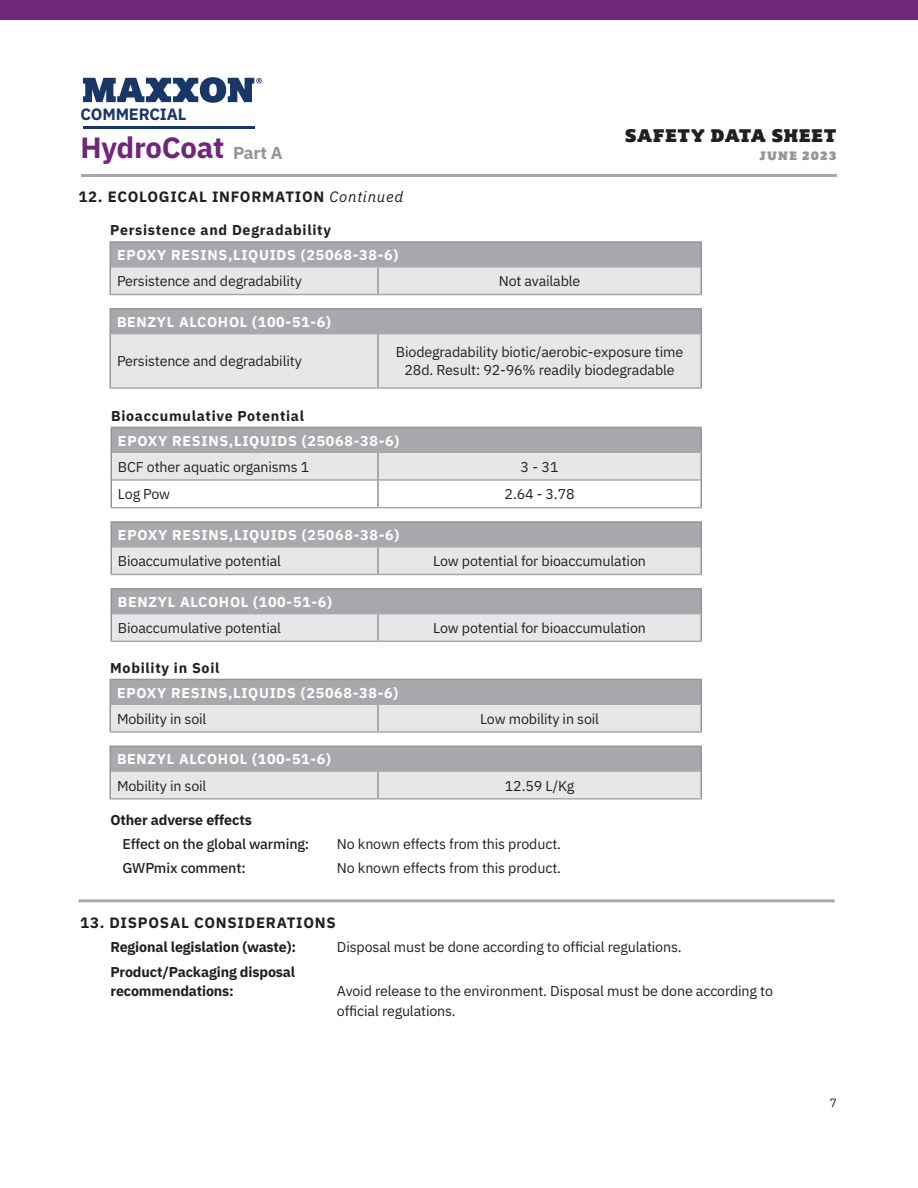
<style>
.page{position:relative;width:918px;height:1188px;background:#fff}
.page>*{position:absolute;margin:0;border:0;box-sizing:border-box;transform-origin:0 0}
.t1{font:700 29.25px "IBM Plex Sans";letter-spacing:-.01em;color:#6f2778}
.t2{font:18px "Plume Ad";letter-spacing:.045em;color:#231f20}
.t3{font:700 17.25px "IBM Plex Sans";color:#939598}
.t4{font:700 16.35px "IBM Plex Sans";letter-spacing:-.01em;color:#183666}
.t5{font:700 15px "IBM Plex Sans";letter-spacing:.05em;color:#231f20}
.Body_Text_9_5_13pt{font:14.25px/18px "IBM Plex Sans";letter-spacing:-.01em;color:#231f20;text-align:center}
.Body_All_Caps_Bold_T{font:700 14.25px "IBM Plex Sans";letter-spacing:.05em;color:#fff}
.Body_Text_Table__9_5{font:14.25px "IBM Plex Sans";letter-spacing:-.01em;color:#231f20}
.Body_Text_9_5_13pt-2{font:700 14.25px/19.5px "IBM Plex Sans";letter-spacing:-.01em;color:#231f20}
.Body_All_Caps_Bold_T-2{font:700 14.25px "IBM Plex Sans";letter-spacing:.05em;color:#231f20}
.Body_Text_9_5_13pt-3{font:500 14.25px "IBM Plex Sans";letter-spacing:-.01em;color:#231f20}
.t6{font:12px "Plume Ad";letter-spacing:.095em;color:#939598}
.t7{font:12px "IBM Plex Sans";color:#231f20}
.s1{font-weight:400;font-style:italic}
</style>
<div class="page">
<hr style="left:81px;top:174px;width:756px;height:3px;background:#a8a9ad">
<hr style="left:83px;top:126px;width:171px;height:3px;background:#183666">
<svg style="left:83px;top:77px;width:179px;height:26px"></svg>
<div style="left:111px;top:334px;width:589px;height:53px;background:#e6e7e9"></div>
<hr style="left:378px;top:294px;width:324px;height:1px;background:#a8a9ad">
<hr style="left:110px;top:387px;width:268px;height:2px;background:#a8a9ad">
<hr style="left:378px;top:387px;width:324px;height:2px;background:#a8a9ad">
<hr style="left:110px;top:241px;width:268px;height:2px;background:#939598">
<hr style="left:378px;top:241px;width:324px;height:2px;background:#939598">
<hr style="left:700px;top:243px;width:2px;height:24px;background:#939598">
<hr style="left:700px;top:267px;width:2px;height:27px;background:#939598">
<svg style="left:110px;top:243px;width:591px;height:91px;background:#c6c6c9"></svg>
<hr style="left:378px;top:308px;width:324px;height:2px;background:#939598">
<hr style="left:700px;top:310px;width:2px;height:24px;background:#939598">
<hr style="left:110px;top:334px;width:1px;height:53px;background:#939598">
<hr style="left:377px;top:334px;width:2px;height:53px;background:#939598">
<hr style="left:700px;top:334px;width:2px;height:53px;background:#939598">
<hr style="left:378px;top:731px;width:324px;height:2px;background:#a8a9ad">
<hr style="left:110px;top:798px;width:268px;height:2px;background:#a8a9ad">
<hr style="left:378px;top:798px;width:324px;height:2px;background:#a8a9ad">
<hr style="left:110px;top:679px;width:268px;height:1px;background:#939598">
<hr style="left:378px;top:679px;width:324px;height:1px;background:#939598">
<hr style="left:700px;top:680px;width:2px;height:24px;background:#939598">
<hr style="left:700px;top:704px;width:2px;height:27px;background:#939598">
<hr style="left:378px;top:746px;width:324px;height:1px;background:#939598">
<hr style="left:700px;top:747px;width:2px;height:24px;background:#939598">
<svg style="left:110px;top:680px;width:591px;height:118px;background:#cccdcf"></svg>
<hr style="left:377px;top:772px;width:2px;height:26px;background:#939598">
<hr style="left:700px;top:771px;width:2px;height:27px;background:#939598">
<div style="left:112px;top:428px;width:588px;height:24px;background:#a8a9ad"></div>
<svg style="left:112px;top:453px;width:588px;height:188px;background:#d2d3d6"></svg>
<svg style="left:111px;top:481px;width:590px;height:107px"></svg>
<hr style="left:112px;top:452px;width:266px;height:1px;background:#a8a9ad">
<hr style="left:378px;top:452px;width:322px;height:1px;background:#a8a9ad">
<hr style="left:112px;top:479px;width:265px;height:2px;background:#a8a9ad">
<hr style="left:379px;top:479px;width:321px;height:2px;background:#a8a9ad">
<hr style="left:110px;top:507px;width:268px;height:1px;background:#a8a9ad">
<hr style="left:378px;top:507px;width:324px;height:1px;background:#a8a9ad">
<hr style="left:112px;top:546px;width:266px;height:2px;background:#a8a9ad">
<hr style="left:378px;top:546px;width:322px;height:2px;background:#a8a9ad">
<hr style="left:110px;top:574px;width:268px;height:1px;background:#a8a9ad">
<hr style="left:378px;top:574px;width:324px;height:1px;background:#a8a9ad">
<hr style="left:112px;top:613px;width:266px;height:1px;background:#a8a9ad">
<hr style="left:378px;top:613px;width:322px;height:1px;background:#a8a9ad">
<hr style="left:110px;top:641px;width:268px;height:1px;background:#a8a9ad">
<hr style="left:378px;top:641px;width:324px;height:1px;background:#a8a9ad">
<hr style="left:110px;top:427px;width:268px;height:1px;background:#939598">
<hr style="left:110px;top:428px;width:2px;height:24px;background:#939598">
<hr style="left:378px;top:427px;width:324px;height:1px;background:#939598">
<hr style="left:700px;top:428px;width:2px;height:24px;background:#939598">
<hr style="left:110px;top:452px;width:2px;height:28px;background:#939598">
<hr style="left:377px;top:453px;width:2px;height:27px;background:#939598">
<hr style="left:700px;top:452px;width:2px;height:28px;background:#939598">
<hr style="left:110px;top:480px;width:2px;height:27px;background:#939598">
<hr style="left:377px;top:480px;width:2px;height:27px;background:#939598">
<hr style="left:700px;top:480px;width:2px;height:27px;background:#939598">
<hr style="left:110px;top:521px;width:268px;height:2px;background:#939598">
<hr style="left:110px;top:523px;width:2px;height:24px;background:#939598">
<hr style="left:378px;top:521px;width:324px;height:2px;background:#939598">
<hr style="left:700px;top:523px;width:2px;height:24px;background:#939598">
<hr style="left:110px;top:547px;width:2px;height:27px;background:#939598">
<hr style="left:377px;top:548px;width:2px;height:26px;background:#939598">
<hr style="left:700px;top:547px;width:2px;height:27px;background:#939598">
<hr style="left:110px;top:588px;width:268px;height:2px;background:#939598">
<hr style="left:110px;top:590px;width:2px;height:24px;background:#939598">
<hr style="left:378px;top:588px;width:324px;height:2px;background:#939598">
<hr style="left:700px;top:590px;width:2px;height:24px;background:#939598">
<hr style="left:110px;top:614px;width:2px;height:27px;background:#939598">
<hr style="left:377px;top:614px;width:2px;height:27px;background:#939598">
<hr style="left:700px;top:614px;width:2px;height:27px;background:#939598">
<hr style="left:78px;top:899px;width:756px;height:3px;background:#a8a9ad">
<div style="left:0;top:0;width:918px;height:20px;background:#6f2778"></div>
<p class="t4" style="left:81px;top:101px;width:108px">COMMERCIAL</p>
<h1 class="t1" style="left:81px;top:125px;width:145px">HydroCoat</h1>
<p class="t3" style="left:233px;top:139px;width:51px">Part A</p>
<p class="t2" style="left:625px;top:124px;width:213px">SAFETY DATA SHEET</p>
<p class="t6" style="left:760px;top:148px;width:78px">JUNE 2023</p>
<p class="t5" style="left:78px;top:185px;width:326px">12. ECOLOGICAL INFORMATION <span class="s1">Continued</span></p>
<p class="Body_All_Caps_Bold_T-2" style="left:110px;top:219px;width:222px">Persistence and Degradability</p>
<p class="Body_All_Caps_Bold_T" style="left:117px;top:244px;width:283px">EPOXY RESINS,LIQUIDS (25068-38-6)</p>
<p class="Body_Text_Table__9_5" style="left:117px;top:270px;width:186px">Persistence and degradability</p>
<p class="Body_Text_9_5_13pt" style="left:499px;top:271px;width:83px">Not available</p>
<p class="Body_All_Caps_Bold_T" style="left:117px;top:311px;width:216px">BENZYL ALCOHOL (100-51-6)</p>
<p class="Body_Text_Table__9_5" style="left:117px;top:350px;width:186px">Persistence and degradability</p>
<p class="Body_Text_9_5_13pt" style="left:396px;top:342px;width:289px">Biodegradability biotic/aerobic-exposure time<br>28d. Result: 92-96% readily biodegradable</p>
<p class="Body_All_Caps_Bold_T-2" style="left:111px;top:404px;width:194px">Bioaccumulative Potential</p>
<p class="Body_All_Caps_Bold_T" style="left:118px;top:429px;width:283px">EPOXY RESINS,LIQUIDS (25068-38-6)</p>
<p class="Body_Text_Table__9_5" style="left:118px;top:456px;width:193px">BCF other aquatic organisms 1</p>
<p class="Body_Text_9_5_13pt" style="left:521px;top:456px;width:40px">3 - 31</p>
<p class="Body_Text_Table__9_5" style="left:118px;top:483px;width:54px">Log Pow</p>
<p class="Body_Text_9_5_13pt" style="left:505px;top:484px;width:72px">2.64 - 3.78</p>
<p class="Body_All_Caps_Bold_T" style="left:118px;top:524px;width:283px">EPOXY RESINS,LIQUIDS (25068-38-6)</p>
<p class="Body_Text_Table__9_5" style="left:118px;top:550px;width:165px">Bioaccumulative potential</p>
<p class="Body_Text_9_5_13pt" style="left:433px;top:551px;width:214px">Low potential for bioaccumulation</p>
<p class="Body_All_Caps_Bold_T" style="left:118px;top:590px;width:216px">BENZYL ALCOHOL (100-51-6)</p>
<p class="Body_Text_Table__9_5" style="left:118px;top:617px;width:165px">Bioaccumulative potential</p>
<p class="Body_Text_9_5_13pt" style="left:433px;top:618px;width:214px">Low potential for bioaccumulation</p>
<p class="Body_All_Caps_Bold_T-2" style="left:110px;top:656px;width:111px">Mobility in Soil</p>
<p class="Body_All_Caps_Bold_T" style="left:117px;top:681px;width:283px">EPOXY RESINS,LIQUIDS (25068-38-6)</p>
<p class="Body_Text_Table__9_5" style="left:117px;top:708px;width:91px">Mobility in soil</p>
<p class="Body_Text_9_5_13pt" style="left:480px;top:708px;width:121px">Low mobility in soil</p>
<p class="Body_All_Caps_Bold_T" style="left:117px;top:748px;width:216px">BENZYL ALCOHOL (100-51-6)</p>
<p class="Body_Text_Table__9_5" style="left:117px;top:775px;width:91px">Mobility in soil</p>
<p class="Body_Text_9_5_13pt" style="left:505px;top:775px;width:71px">12.59 L/Kg</p>
<p class="Body_Text_9_5_13pt-2" style="left:110px;top:809px;width:143px">Other adverse effects</p>
<p class="Body_Text_9_5_13pt-3" style="left:122px;top:833px;width:188px">Effect on the global warming:</p>
<p class="Body_Text_9_5_13pt" style="left:337px;top:834px;width:226px">No known effects from this product.</p>
<p class="Body_Text_9_5_13pt-3" style="left:122px;top:857px;width:125px">GWPmix comment:</p>
<p class="Body_Text_9_5_13pt" style="left:337px;top:858px;width:226px">No known effects from this product.</p>
<p class="t5" style="left:80px;top:910px;width:257px">13. DISPOSAL CONSIDERATIONS</p>
<p class="Body_Text_9_5_13pt-2" style="left:110px;top:936px;width:187px">Regional legislation (waste):</p>
<p class="Body_Text_9_5_13pt" style="left:337px;top:937px;width:346px">Disposal must be done according to official regulations.</p>
<p class="Body_Text_9_5_13pt-2" style="left:110px;top:961px;width:186px">Product/Packaging disposal recommendations:</p>
<p class="Body_Text_9_5_13pt" style="left:337px;top:980px;width:438px;line-height:19.5px;text-align:left">Avoid release to the environment. Disposal must be done according to official regulations.</p>
<p class="t7" style="left:830px;top:1093px;width:9px">7</p>
</div>
